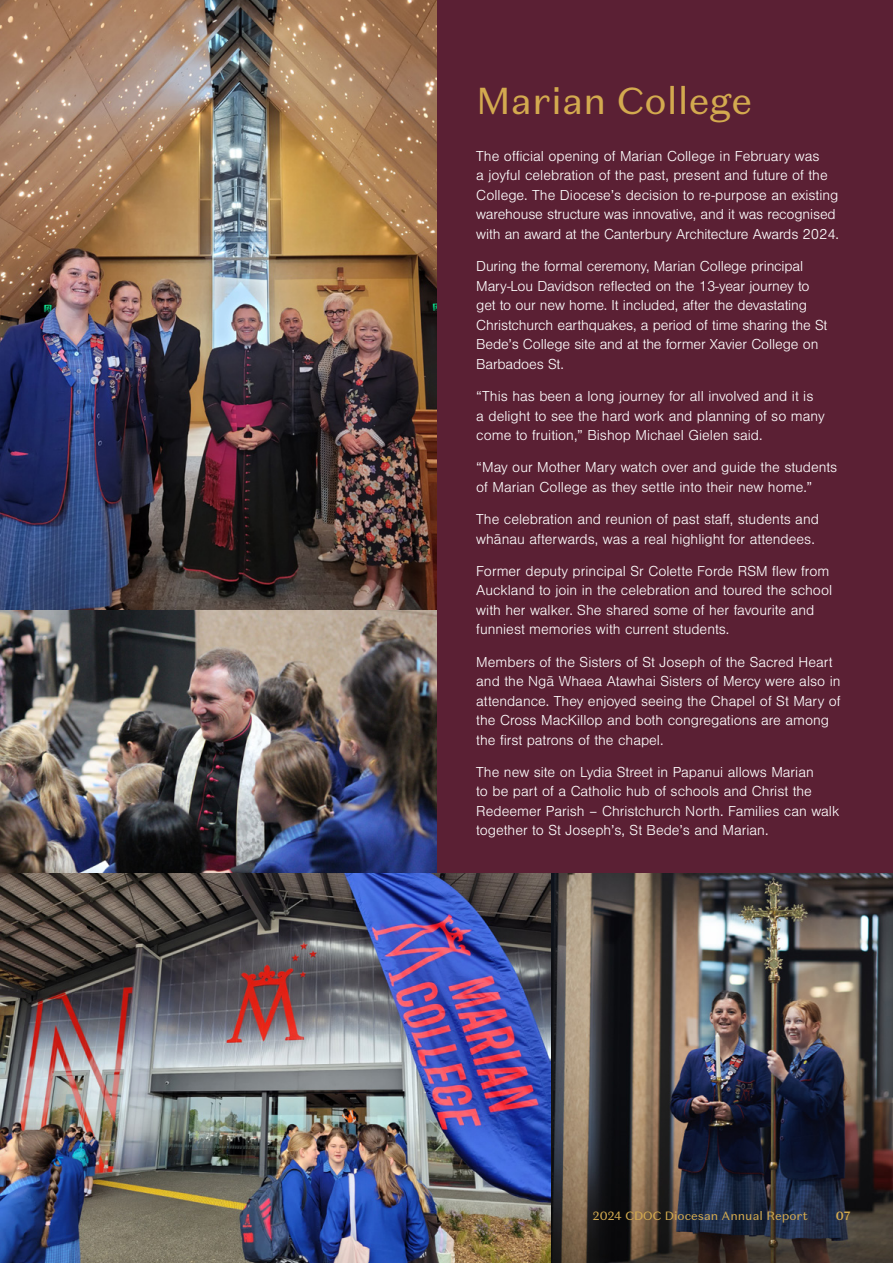
<style>
.page{position:relative;width:893px;height:1263px;background:#fff}
.page>*{position:absolute;margin:0;border:0;box-sizing:border-box;transform-origin:0 0}
.t1{font:37.5px "Domaine Sans Text";color:#d3aa4f}
.t2{font:300 15px/19.5px "Nimbus San";color:#fff}
.t3{font:12px "Domaine Sans Text";color:#d3aa4f}
.t4{font:500 12px "Domaine Sans Text";color:#d3aa4f}
</style>
<div class="page">
<img style="left:0;top:0;width:438px;height:611px">
<img style="left:0;top:611px;width:438px;height:263px">
<div style="left:438px;top:0;width:455px;height:1263px;background:#5b2034"></div>
<img style="left:551px;top:874px;width:342px;height:389px">
<img style="left:0;top:874px;width:551px;height:389px">
<h1 class="t1" style="left:476px;top:77px;width:277px">Marian College</h1>
<p class="t2" style="left:476px;top:147px;width:364px">The official opening of Marian College in February was<br>a joyful celebration of the past, present and future of the College. The Diocese’s decision to re-purpose an existing warehouse structure was innovative, and it was recognised with an award at the Canterbury Architecture Awards 2024.</p>
<p class="t2" style="left:476px;top:257px;width:353px">During the formal ceremony, Marian College principal Mary-Lou Davidson reflected on the 13-year journey to get to our new home. It included, after the devastating Christchurch earthquakes, a period of time sharing the St Bede’s College site and at the former Xavier College on Barbadoes St.</p>
<p class="t2" style="left:476px;top:387px;width:350px">“This has been a long journey for all involved and it is a delight to see the hard work and planning of so many come to fruition,” Bishop Michael Gielen said.</p>
<p class="t2" style="left:476px;top:458px;width:362px">“May our Mother Mary watch over and guide the students of Marian College as they settle into their new home.”</p>
<p class="t2" style="left:476px;top:510px;width:344px">The celebration and reunion of past staff, students and whānau afterwards, was a real highlight for attendees.</p>
<p class="t2" style="left:476px;top:561px;width:357px">Former deputy principal Sr Colette Forde RSM flew from Auckland to join in the celebration and toured the school with her walker. She shared some of her favourite and funniest memories with current students.</p>
<p class="t2" style="left:476px;top:652px;width:366px">Members of the Sisters of St Joseph of the Sacred Heart and the Ngā Whaea Atawhai Sisters of Mercy were also in attendance. They enjoyed seeing the Chapel of St Mary of the Cross MacKillop and both congregations are among the first patrons of the chapel.</p>
<p class="t2" style="left:476px;top:762px;width:365px">The new site on Lydia Street in Papanui allows Marian<br>to be part of a Catholic hub of schools and Christ the Redeemer Parish – Christchurch North. Families can walk together to St Joseph’s, St Bede’s and Marian.</p>
<p class="t3" style="left:593px;top:1209px;width:216px">2024 CDOC Diocesan Annual Report</p>
<p class="t4" style="left:836px;top:1208px;width:16px">07</p>
</div>
